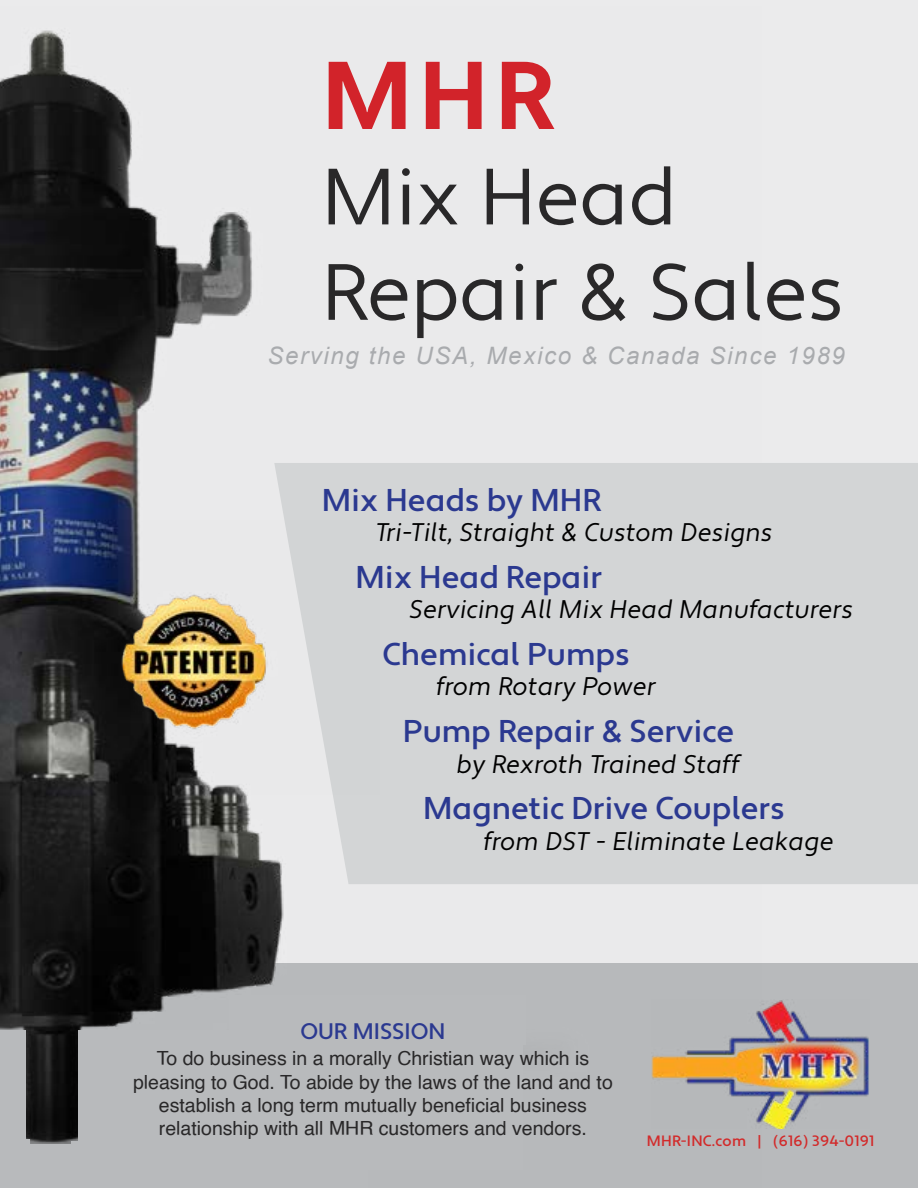
<style>
.page{position:relative;width:918px;height:1188px;background:#ebebec}
.page>*{position:absolute;margin:0;border:0;box-sizing:border-box;transform-origin:0 0}
.t1{font:700 96px "Apertura";color:#d2232a}
.t2{font:79.5px/95.4px "Apertura";color:#292829}
.t3{font:500 31.5px "Apertura";color:#2b3990}
.t4{font:25.5px "Apertura Obliq";color:#000}
.t5{font:italic 24px "Arial";letter-spacing:.07em;color:#a9abae}
.t6{font:500 22.5px "Apertura";color:#2b3990}
.t7{font:19.5px/23.4px "Helvetica";color:#292829;text-align:center}
.t8{font:500 15px "Apertura";letter-spacing:.02em;color:#d22a2a}
</style>
<div class="page">
<div style="left:0;top:963px;width:918px;height:225px;background:#b8babc"></div>
<img style="left:0;top:30px;width:652px;height:1114px">
<img style="left:652px;top:1000px;width:217px;height:128px">
<div style="left:274px;top:463px;width:644px;height:421px;background:#d3d5d6"></div>
<div style="left:78px;top:1031px;width:445px;height:139px;background:#b8babc"></div>
<div style="left:230px;top:995px;width:296px;height:50px;background:#b8babc"></div>
<div style="left:71px;top:1142px;width:297px;height:46px;background:#b8babc"></div>
<div style="left:0;top:1139px;width:29px;height:49px;background:#b8babc"></div>
<div style="left:0;top:1031px;width:26px;height:114px;background:#b8babc"></div>
<img style="left:13px;top:520px;width:366px;height:275px">
<h1 class="t1" style="left:322px;top:38px;width:235px">MHR</h1>
<h2 class="t2" style="left:322px;top:152px;width:523px">Mix Head<br>Repair &amp; Sales</h2>
<p class="t5" style="left:267px;top:340px;width:579px">Serving the USA, Mexico &amp; Canada Since 1989</p>
<h3 class="t3" style="left:322px;top:481px;width:281px">Mix Heads by MHR</h3>
<h3 class="t4" style="left:376px;top:517px;width:399px">Tri-Tilt, Straight &amp; Custom Designs</h3>
<h3 class="t3" style="left:356px;top:558px;width:248px">Mix Head Repair</h3>
<h3 class="t4" style="left:410px;top:594px;width:445px">Servicing All Mix Head Manufacturers</h3>
<h3 class="t3" style="left:383px;top:635px;width:249px">Chemical Pumps</h3>
<h3 class="t4" style="left:437px;top:671px;width:221px">from Rotary Power</h3>
<h3 class="t3" style="left:403px;top:712px;width:333px">Pump Repair &amp; Service</h3>
<h3 class="t4" style="left:457px;top:748px;width:284px">by Rexroth Trained Staff</h3>
<h3 class="t3" style="left:423px;top:789px;width:363px">Magnetic Drive Couplers</h3>
<h3 class="t4" style="left:484px;top:825px;width:352px">from DST - Eliminate Leakage</h3>
<p class="t6" style="left:300px;top:1017px;width:147px">OUR MISSION</p>
<p class="t7" style="left:133px;top:1047px;width:481px">To do business in a morally Christian way which is pleasing to God. To abide by the laws of the land and to establish a long term mutually beneficial business relationship with all MHR customers and vendors.</p>
<p class="t8" style="left:647px;top:1132px;width:229px">MHR-INC.com | (616) 394-0191</p>
</div>
